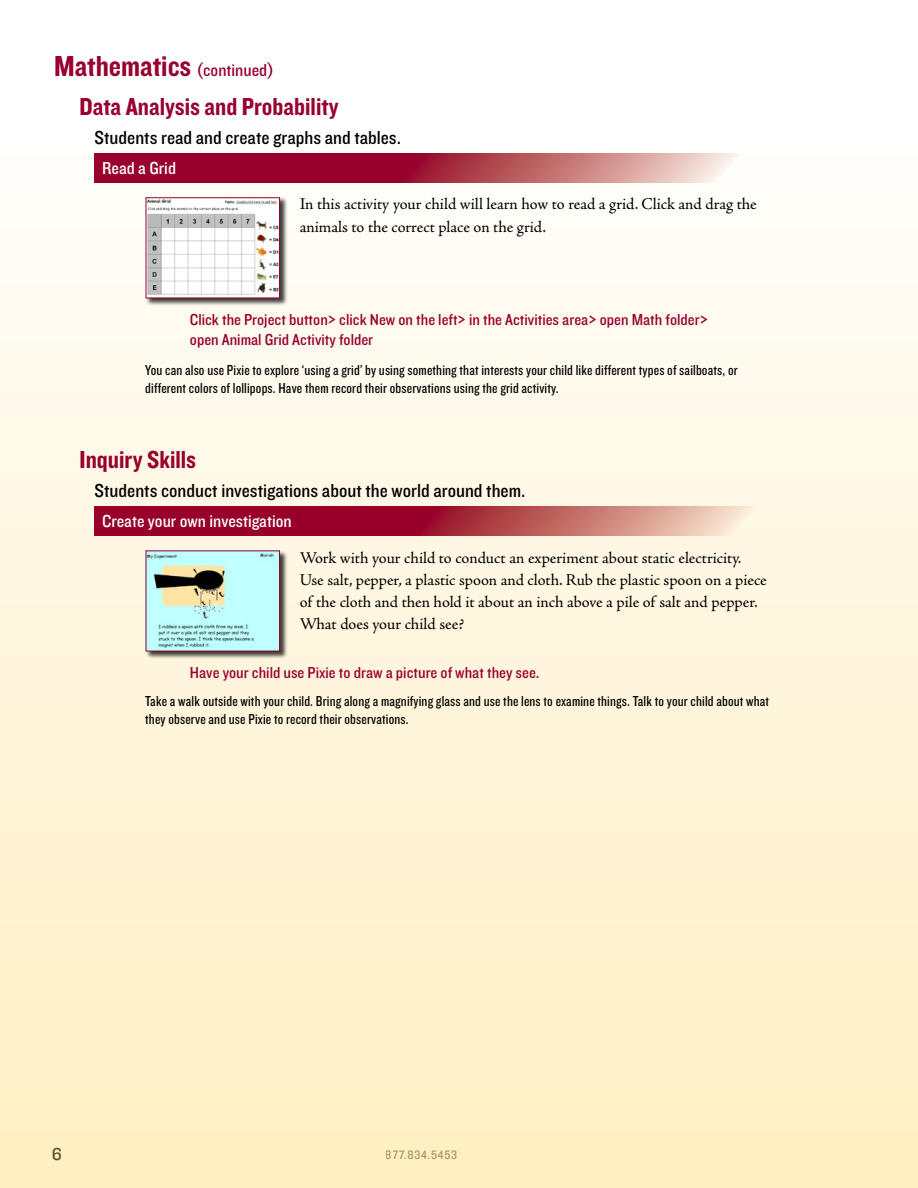
<style>
.page{position:relative;width:918px;height:1188px;background:#fff}
.page>*{position:absolute;margin:0;border:0;box-sizing:border-box;transform-origin:0 0}
.t1{font:30px "Knockout HTF50 Welterweight";color:#98002e}
.t2{font:25.5px "Knockout HTF50 Welterweight";color:#98002e}
.t3{font:19.5px "Knockout HTF30 Junior Welterwt";color:#000}
.t4{font:18px "Knockout HTF30 Junior Welterwt";color:#fff}
.t5{font:18px "Knockout HTF31 Junior Middlewt";color:#5f522c}
.t6{font:16.5px/22.2px "Adobe Jenson Pro";letter-spacing:-.005em;color:#000}
.t7{font:16.5px/19.8px "Knockout HTF30 Junior Welterwt";color:#98002e}
.t8{font:15px/18px "Knockout HTF29 Junior Liteweight";letter-spacing:.01em;color:#000}
.t9{font:12.75px "Knockout HTF30 Junior Welterwt";letter-spacing:.06em;color:#aa9f82}
.s1{font-family:"Knockout HTF30 Junior Welterwt";font-size:18px}
</style>
<div class="page">
<div style="left:0;top:0;width:918px;height:1188px;background:linear-gradient(to bottom,#fff,#ffefc1)"></div>
<div style="left:145px;top:197px;width:142px;height:109px;background:#000;opacity:.75"></div>
<img style="left:148px;top:199px;width:130px;height:97px">
<div style="left:146px;top:197px;width:134px;height:101px;border:1px solid #98002e"></div>
<svg style="left:95px;top:153px;width:679px;height:30px;background:#b54b61"></svg>
<div style="left:145px;top:550px;width:142px;height:109px;background:#000;opacity:.75"></div>
<img style="left:148px;top:552px;width:130px;height:97px">
<svg style="left:95px;top:506px;width:679px;height:30px;background:#b34454"></svg>
<h1 class="t1" style="left:54px;top:51px;width:222px">Mathematics <span class="s1">(continued)</span></h1>
<h2 class="t2" style="left:80px;top:93px;width:260px">Data Analysis and Probability</h2>
<h3 class="t3" style="left:95px;top:127px;width:308px">Students read and create graphs and tables.</h3>
<p class="t4" style="left:102px;top:159px;width:75px">Read a Grid</p>
<p class="t6" style="left:300px;top:193px;width:459px">In this activity your child will learn how to read a grid. Click and drag the animals to the correct place on the grid.</p>
<p class="t7" style="left:190px;top:310px;width:520px">Click the Project button&gt; click New on the left&gt; in the Activities area&gt; open Math folder&gt; open Animal Grid Activity folder</p>
<p class="t8" style="left:145px;top:362px;width:594px">You can also use Pixie to explore ‘using a grid’ by using something that interests your child like different types of sailboats, or different colors of lollipops. Have them record their observations using the grid activity.</p>
<h2 class="t2" style="left:80px;top:446px;width:118px">Inquiry Skills</h2>
<h3 class="t3" style="left:95px;top:481px;width:432px">Students conduct investigations about the world around them.</h3>
<p class="t4" style="left:102px;top:512px;width:191px">Create your own investigation</p>
<p class="t6" style="left:300px;top:547px;width:469px">Work with your child to conduct an experiment about static electricity.<br>Use salt, pepper, a plastic spoon and cloth. Rub the plastic spoon on a piece of the cloth and then hold it about an inch above a pile of salt and pepper.<br>What does your child see?</p>
<p class="t7" style="left:190px;top:663px;width:351px">Have your child use Pixie to draw a picture of what they see.</p>
<p class="t8" style="left:145px;top:692px;width:625px">Take a walk outside with your child. Bring along a magnifying glass and use the lens to examine things. Talk to your child about what they observe and use Pixie to record their observations.</p>
<p class="t5" style="left:52px;top:1144px;width:12px">6</p>
<p class="t9" style="left:386px;top:1148px;width:73px">877.834.5453</p>
</div>
